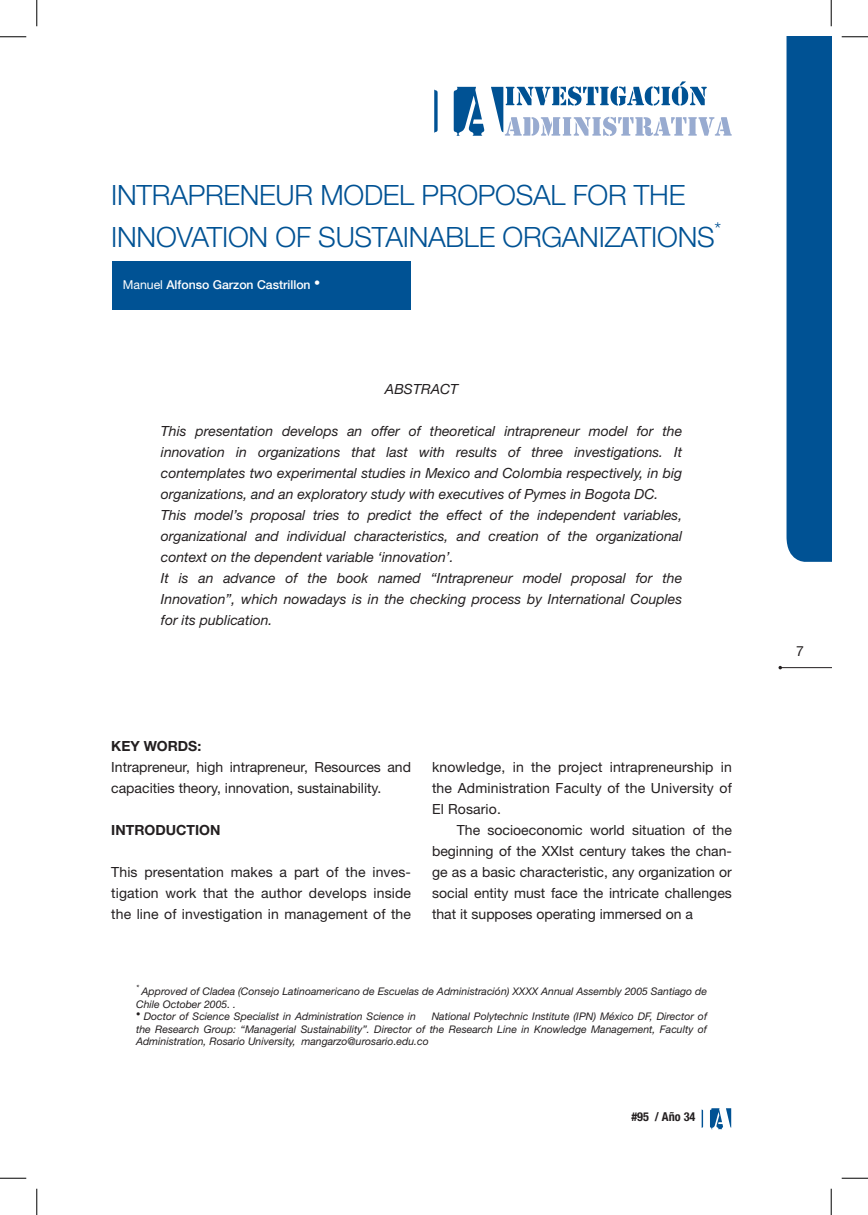
<style>
.page{position:relative;width:868px;height:1215px;background:#fff}
.page>*{position:absolute;margin:0;border:0;box-sizing:border-box;transform-origin:0 0}
.t1{font:300 28px/42px "Helvetica Neue LT Std";letter-spacing:-.01em;color:#005294}
.t2{font:italic 14px/21px "Helvetica Neue LT Std";color:#231f20}
.t3{font:14px/21px "Helvetica Neue LT Std";color:#231f20;text-align:justify}
.t4{font:700 14px "Helvetica Neue LT Std";color:#231f20}
.t5{font:500 12.25px "Helvetica Neue LT Std";color:#fff}
.t6{font:700 condensed 12.25px "Helvetica Neue LT Std";color:#231f20}
.t7{font:italic 10.5px/12.6px "Helvetica Neue LT Std";color:#231f20}
.s1{font-weight:400}
</style>
<div class="page">
<div style="left:786px;top:37px;width:44px;height:525px;background:#005294"></div>
<hr style="left:780px;top:667px;width:50px;height:1px;background:#231f20">
<svg style="left:701px;top:1109px;width:1px;height:18px"></svg>
<svg style="left:710px;top:1108px;width:21px;height:21px"></svg>
<div style="left:112px;top:261px;width:298px;height:49px;background:#005294"></div>
<svg style="left:434px;top:89px;width:3px;height:44px"></svg>
<svg style="left:453px;top:87px;width:31px;height:49px"></svg>
<svg style="left:491px;top:81px;width:240px;height:55px"></svg>
<svg style="left:0;top:36px;width:26px;height:1px"></svg>
<svg style="left:841px;top:36px;width:26px;height:1px"></svg>
<svg style="left:0;top:1177px;width:26px;height:1px"></svg>
<svg style="left:841px;top:1177px;width:26px;height:1px"></svg>
<svg style="left:36px;top:0;width:1px;height:26px"></svg>
<svg style="left:36px;top:1188px;width:1px;height:26px"></svg>
<svg style="left:830px;top:0;width:1px;height:26px"></svg>
<svg style="left:830px;top:1188px;width:1px;height:26px"></svg>
<h1 class="t1" style="left:111px;top:173px;width:611px">INTRAPRENEUR MODEL PROPOSAL FOR THE<br>INNOVATION OF SUSTAINABLE ORGANIZATIONS<sup>*</sup></h1>
<p class="t5" style="left:123px;top:277px;width:199px"><span class="s1">Manuel</span> Alfonso Garzon Castrillon <span class="s1">•</span></p>
<p class="t2" style="left:385px;top:378px;width:75px">ABSTRACT</p>
<p class="t2" style="left:161px;top:420px;width:522px">This presentation develops an offer of theoretical intrapreneur model for the innovation in organizations that last with results of three investigations. It contemplates two experimental studies in Mexico and Colombia respectively, in big organizations, and an exploratory study with executives of Pymes in Bogota DC.<br>This model’s proposal tries to predict the effect of the independent variables, organizational and individual characteristics, and creation of the organizational context on the dependent variable ‘innovation’.<br>It is an advance of the book named “Intrapreneur model proposal for the Innovation”, which nowadays is in the checking process by International Couples for its publication.</p>
<p class="t4" style="left:111px;top:737px;width:91px">KEY WORDS:</p>
<p class="t3" style="left:111px;top:756px;width:301px">Intrapreneur, high intrapreneur, Resources and capacities theory, innovation, sustainability.</p>
<p class="t4" style="left:111px;top:821px;width:111px">INTRODUCTION</p>
<p class="t3" style="left:111px;top:861px;width:301px">This presentation makes a part of the inves&shy;tigation work that the author develops inside the line of investigation in management of the</p>
<p class="t3" style="left:432px;top:756px;width:301px">knowledge, in the project intrapreneurship in the Administration Faculty of the University of El Rosario.</p>
<p class="t3" style="left:432px;top:819px;width:301px;text-indent:25px">The socioeconomic world situation of the beginning of the XXIst century takes the chan&shy;ge as a basic characteristic, any organization or social entity must face the intricate challenges that it supposes operating immersed on a</p>
<p class="t7" style="left:136px;top:984px;width:572px"><sup>*</sup> Approved of Cladea (Consejo Latinoamericano de Escuelas de Administración) XXXX Annual Assembly 2005 Santiago de<br>Chile October 2005. .</p>
<p class="t7" style="left:136px;top:1009px;width:281px"><sup>•</sup> Doctor of Science Specialist in Administration Science in</p>
<p class="t7" style="left:136px;top:1009px;width:572px;text-align:justify;text-indent:295px">National Polytechnic Institute (IPN) México DF, Director of the Research Group: “Managerial Sustainability”. Director of the Research Line in Knowledge Management, Faculty of Administration, Rosario University, mangarzo@urosario.edu.co</p>
<p class="t6" style="left:631px;top:1108px;width:66px">#95 / Año 34</p>
<p class="t3" style="left:795px;top:640px;width:9px">7</p>
</div>
